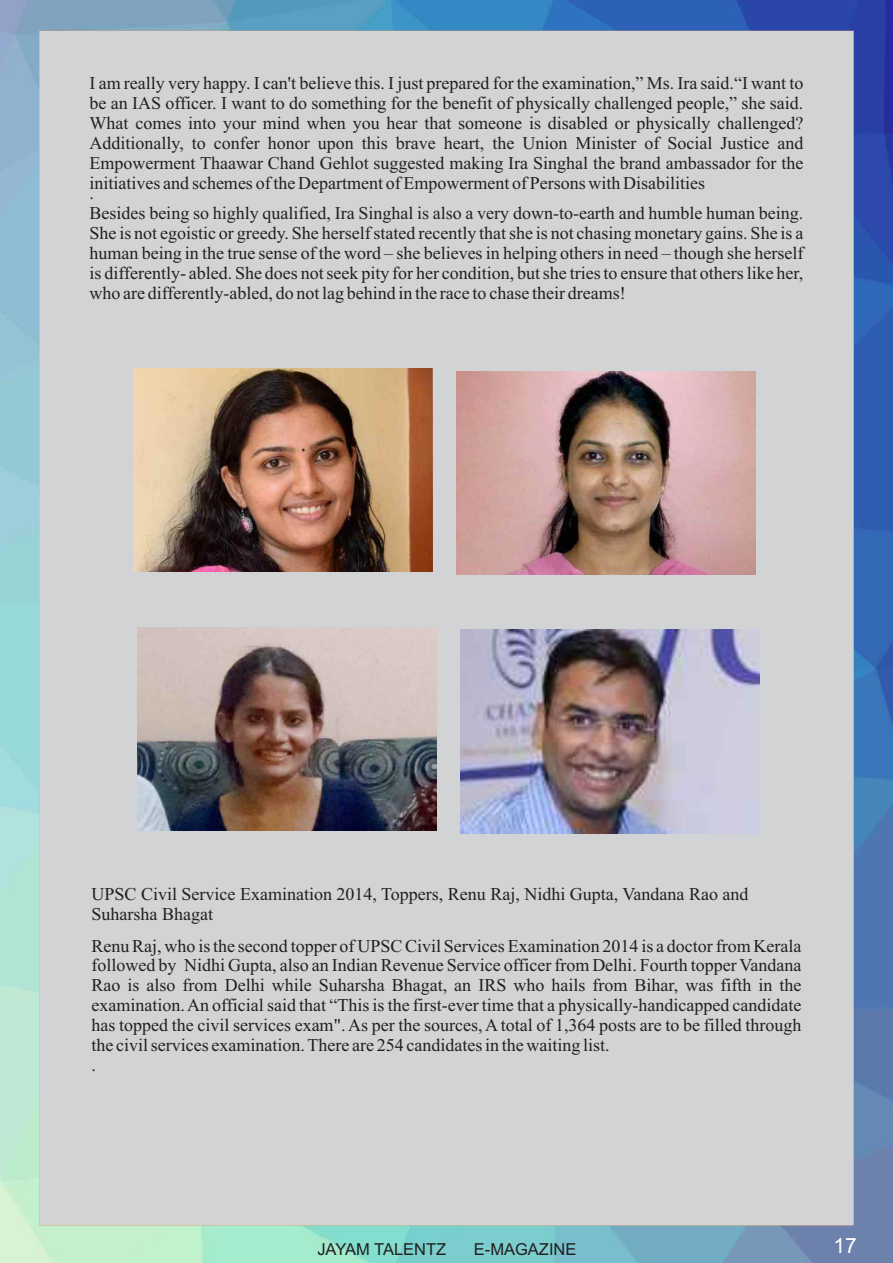
<style>
.page{position:relative;width:893px;height:1263px;background:#fff}
.page>*{position:absolute;margin:0;border:0;box-sizing:border-box;transform-origin:0 0}
.t1{font:21px "Arial";color:#fff}
.t2{font:18px/20px "Times New Roman";color:#231f20}
.t3{font:16.5px "Arial";color:#231f20}
</style>
<div class="page">
<img style="left:0;top:0;width:893px;height:1263px">
<img style="left:134px;top:369px;width:299px;height:203px">
<img style="left:456px;top:371px;width:299px;height:203px">
<img style="left:138px;top:627px;width:298px;height:203px">
<img style="left:460px;top:630px;width:299px;height:203px">
<p class="t2" style="left:90px;top:75px;width:715px;text-align:justify">I am really very happy. I can't believe this. I just prepared for the examination,” Ms. Ira said.“I want to be an IAS officer. I want to do something for the benefit of physically challenged people,” she said.<br>What comes into your mind when you hear that someone is disabled or physically challenged?<br>Additionally, to confer honor upon this brave heart, the Union Minister of Social Justice and Empowerment Thaawar Chand Gehlot suggested making Ira Singhal the brand ambassador for the initiatives and schemes of the Department of Empowerment of Persons with Disabilities</p>
<p class="t2" style="left:90px;top:185px;width:715px">.<br>Besides being so highly qualified, Ira Singhal is also a very down-to-earth and humble human being.<br>She is not egoistic or greedy. She herself stated recently that she is not chasing monetary gains. She is a human being in the true sense of the word – she believes in helping others in need – though she herself is differently- abled. She does not seek pity for her condition, but she tries to ensure that others like her, who are differently-abled, do not lag behind in the race to chase their dreams!</p>
<p class="t2" style="left:92px;top:885px;width:659px">UPSC Civil Service Examination 2014, Toppers, Renu Raj, Nidhi Gupta, Vandana Rao and<br>Suharsha Bhagat</p>
<p class="t2" style="left:91px;top:937px;width:711px">Renu Raj, who is the second topper of UPSC Civil Services Examination 2014 is a doctor from Kerala followed by Nidhi Gupta, also an Indian Revenue Service officer from Delhi. Fourth topper Vandana Rao is also from Delhi while Suharsha Bhagat, an IRS who hails from Bihar, was fifth in the examination. An official said that “This is the first-ever time that a physically-handicapped candidate has topped the civil services exam". As per the sources, A total of 1,364 posts are to be filled through the civil services examination. There are 254 candidates in the waiting list.<br>.</p>
<p class="t3" style="left:317px;top:1242px;width:130px">JAYAM TALENTZ</p>
<p class="t3" style="left:474px;top:1242px;width:104px">E-MAGAZINE</p>
<p class="t1" style="left:833px;top:1238px;width:25px">17</p>
</div>
